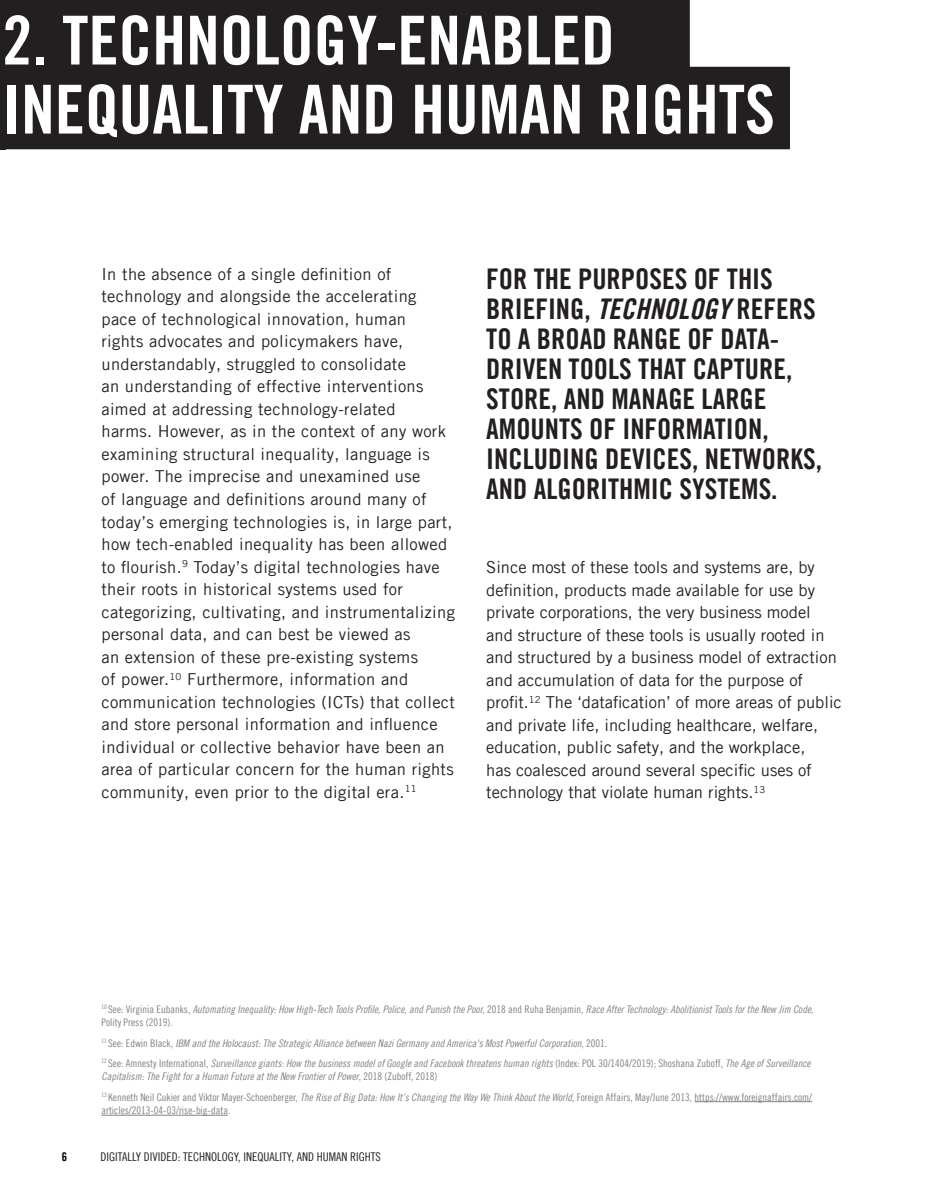
<style>
.page{position:relative;width:932px;height:1202px;background:#fff}
.page>*{position:absolute;margin:0;border:0;box-sizing:border-box;transform-origin:0 0}
.Box_Subtitle_copy{font:67.5px/69px "Amnesty Trade Gothic Bd Cn 20";color:#fff}
.graphic_text_smaller{font:28.5px/30px "Amnesty Trade Gothic Bd Cn 20";color:#231f20}
.body_text{font:16.5px/22.5px "Amnesty Trade Gothic";letter-spacing:.02em;color:#231f20}
.body_text-2{font:16.5px/22.5px "Amnesty Trade Gothic";color:#231f20}
.t1{font:12px "Amnesty Trade Gothic Cn 18";color:#231f20}
.t2{font:12px "Amnesty Trade Gothic Bd Cn 20";color:#000}
.Reference_Bottom{font:10.5px/13.5px "Amnesty Trade Gothic Cn 18 Obl";color:#808285}
.Reference_Bottom-2{font:10.5px/13.5px "Amnesty Trade Gothic Cn 18";color:#808285}
.s1{font-family:"Amnesty Trade Gothic Bd Cn 20 Ob"}
.s2{font-family:"Amnesty Trade Gothic Cn 18"}
.s3{font-family:"Amnesty Trade Gothic Cn 18 Obl"}
</style>
<div class="page">
<hr style="left:694px;top:1101px;width:118px;height:1px;background:#808285">
<hr style="left:101px;top:1114px;width:127px;height:1px;background:#808285">
<div style="left:0;top:0;width:6px;height:149px;background:#231f20"></div>
<div style="left:2px;top:0;width:687px;height:80px;background:#231f20"></div>
<div style="left:2px;top:67px;width:788px;height:82px;background:#231f20"></div>
<p class="Box_Subtitle_copy" style="left:2px;top:5px;width:774px">2. TECHNOLOGY-ENABLED<br>INEQUALITY AND HUMAN RIGHTS</p>
<p class="body_text" style="left:101px;top:262px;width:355px">In the absence of a single definition of technology and alongside the accelerating pace of technological innovation, human<br>rights advocates and policymakers have, understandably, struggled to consolidate<br>an understanding of effective interventions aimed at addressing technology-related<br>harms. However, as in the context of any work examining structural inequality, language is power. The imprecise and unexamined use<br>of language and definitions around many of today’s emerging technologies is, in large part, how tech-enabled inequality has been allowed to flourish.<sup>9</sup> Today’s digital technologies have their roots in historical systems used for categorizing, cultivating, and instrumentalizing personal data, and can best be viewed as<br>an extension of these pre-existing systems<br>of power.<sup>10</sup> Furthermore, information and communication technologies (ICTs) that collect and store personal information and influence individual or collective behavior have been an area of particular concern for the human rights community, even prior to the digital era.<sup>11</sup></p>
<p class="graphic_text_smaller" style="left:486px;top:263px;width:337px">FOR THE PURPOSES OF THIS<br>BRIEFING, <span class="s1">TECHNOLOGY</span> REFERS<br>TO A BROAD RANGE OF DATA-<br>DRIVEN TOOLS THAT CAPTURE,<br>STORE, AND MANAGE LARGE<br>AMOUNTS OF INFORMATION,<br>INCLUDING DEVICES, NETWORKS,<br>AND ALGORITHMIC SYSTEMS.</p>
<p class="body_text-2" style="left:486px;top:556px;width:357px">Since most of these tools and systems are, by definition, products made available for use by private corporations, the very business model<br>and structure of these tools is usually rooted in and structured by a business model of extraction and accumulation of data for the purpose of profit.<sup>12</sup> The ‘datafication’ of more areas of public and private life, including healthcare, welfare, education, public safety, and the workplace,<br>has coalesced around several specific uses of technology that violate human rights.<sup>13</sup></p>
<p class="Reference_Bottom" style="left:101px;top:1002px;width:713px"><sup>10</sup> <span class="s2">See: Virginia Eubanks,</span> Automating Inequality: How High-Tech Tools Profile, Police, and Punish the Poor<span class="s2">, 2018 and Ruha Benjamin,</span> Race After Technology: Abolitionist Tools for the New Jim Code,<br><span class="s2">Polity Press (2019).</span></p>
<p class="Reference_Bottom" style="left:101px;top:1036px;width:507px"><sup>11</sup> <span class="s2">See: Edwin Black,</span> IBM and the Holocaust: The Strategic Alliance between Nazi Germany and America's Most Powerful Corporation<span class="s2">, 2001.</span></p>
<p class="Reference_Bottom" style="left:101px;top:1056px;width:710px"><sup>12</sup> <span class="s2">See: Amnesty International,</span> Surveillance giants: How the business model of Google and Facebook threatens human rights <span class="s2">(Index: POL 30/1404/2019); Shoshana Zuboff,</span> The Age of Surveillance<br>Capitalism: The Fight for a Human Future at the New Frontier of Power<span class="s2">, 2018 (Zuboff, 2018)</span></p>
<p class="Reference_Bottom-2" style="left:101px;top:1090px;width:712px"><sup>13</sup> Kenneth Neil Cukier and Viktor Mayer-Schoenberger, <span class="s3">The Rise of Big Data: How It’s Changing the Way We Think About the World</span>, Foreign Affairs, May/June 2013, https://www.foreignaffairs.com/ articles/2013-04-03/rise-big-data.</p>
<p class="t2" style="left:62px;top:1148px;width:7px">6</p>
<p class="t1" style="left:100px;top:1149px;width:282px">DIGITALLY DIVIDED: TECHNOLOGY, INEQUALITY, AND HUMAN RIGHTS</p>
</div>
